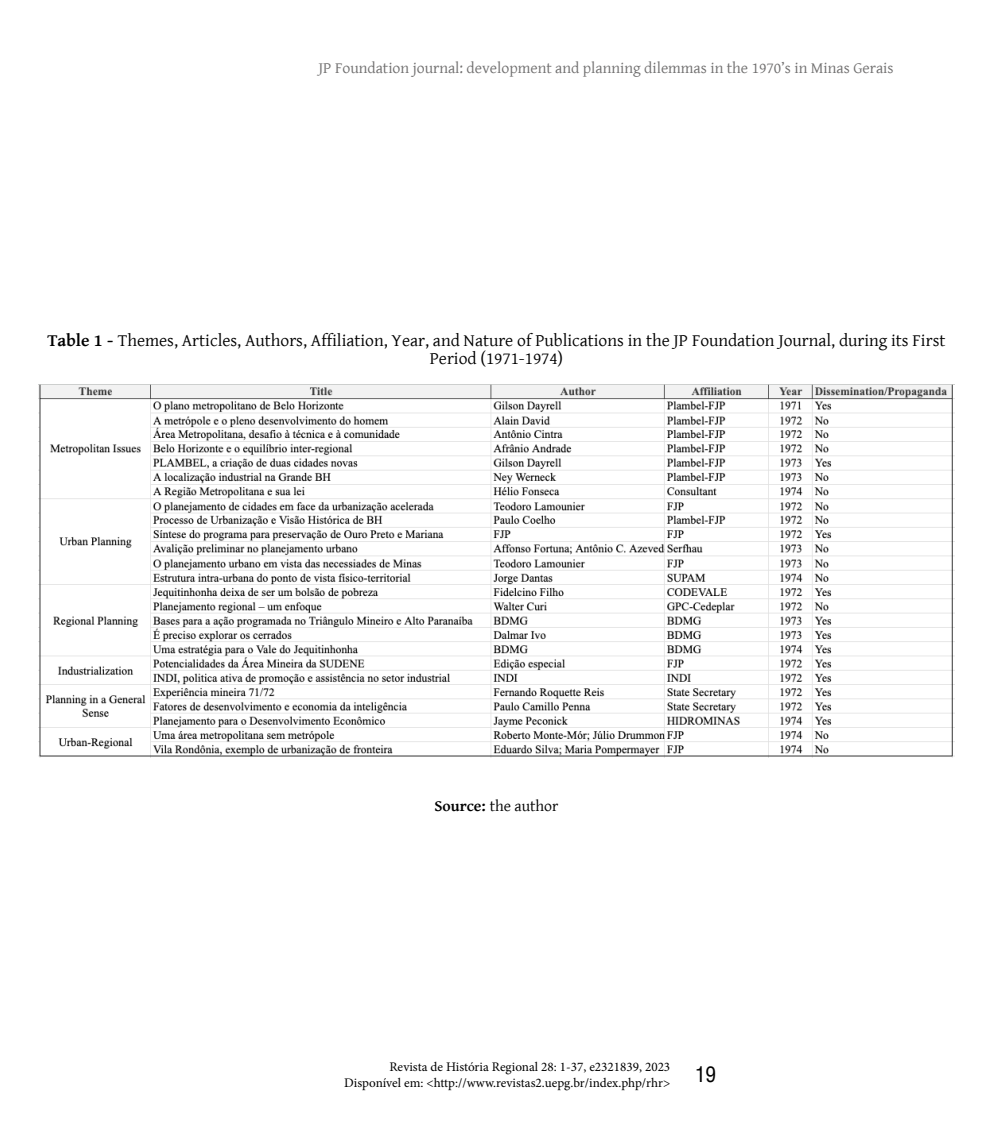
<style>
.page{position:relative;width:993px;height:1141px;background:#fff}
.page>*{position:absolute;margin:0;border:0;box-sizing:border-box;transform-origin:0 0}
.t1{font:17.5px/18.9px "Gentium Basic";color:#000;text-align:center}
.t2{font:15.75px "Gentium Basic";color:#706f6f}
.t3{font:15.75px "Gentium Basic";color:#000}
.t4{font:13.12px/15.8px "Minion Pro";color:#000;text-align:center}
.s1{font-weight:700}
</style>
<div class="page">
<img style="left:38px;top:384px;width:916px;height:374px">
<p class="t2" style="left:318px;top:57px;width:576px">JP Foundation journal: development and planning dilemmas in the 1970’s in Minas Gerais</p>
<p class="t1" style="left:47px;top:330px;width:899px"><span class="s1">Table 1 -</span> Themes, Articles, Authors, Affiliation, Year, and Nature of Publications in the JP Foundation Journal, during its First<br>Period (1971-1974)</p>
<p class="t3" style="left:434px;top:794px;width:125px"><span class="s1">Source:</span> the author</p>
<p class="t4" style="left:344px;top:1059px;width:373px">Revista de História Regional 28: 1-37, e2321839, 2023<br>Disponível em: &lt;http://www.revistas2.uepg.br/index.php/rhr&gt; <sup>19</sup></p>
</div>
